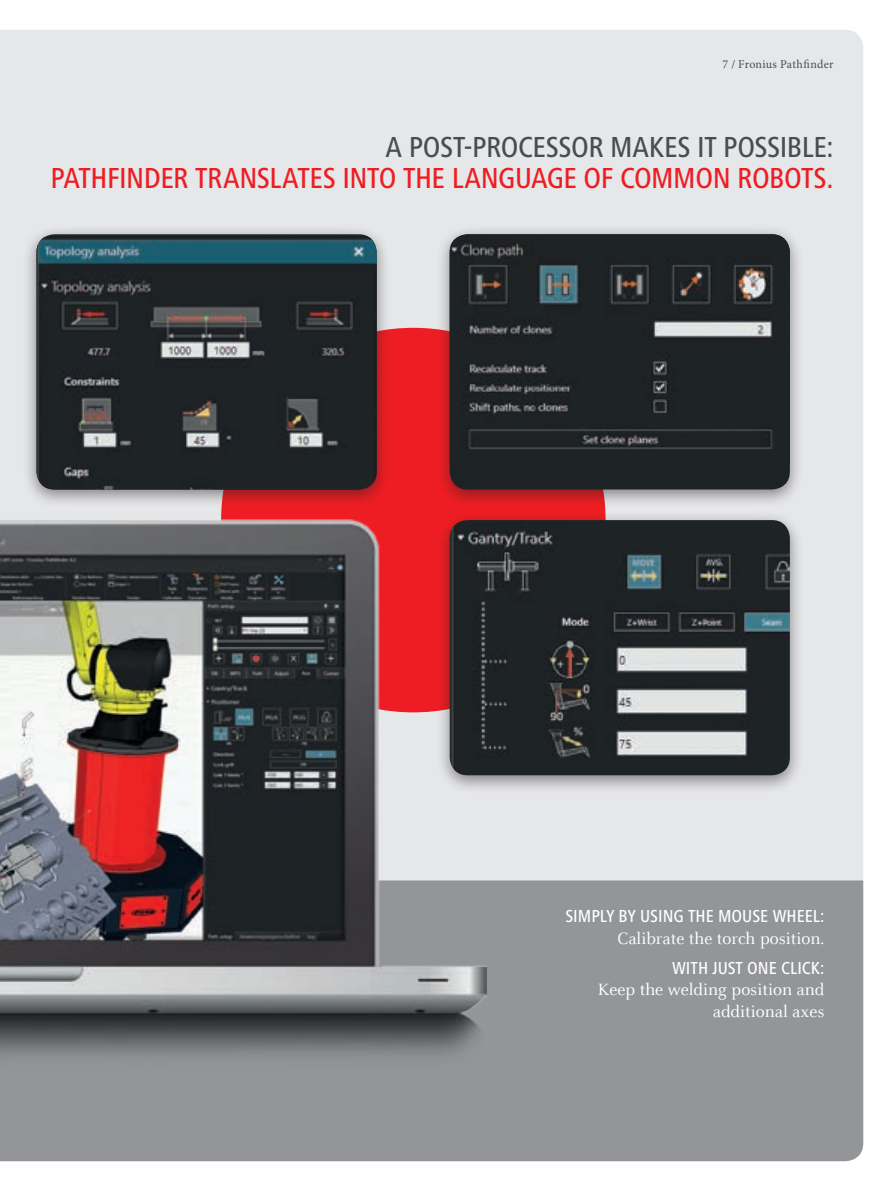
<style>
.page{position:relative;width:893px;height:1191px;background:#fff}
.page>*{position:absolute;margin:0;border:0;box-sizing:border-box;transform-origin:0 0}
.t1{font:500 condensed 30px "Frutiger Next LTW1 G";letter-spacing:-.015em;color:#ee1d23}
.t2{font:500 condensed 30px "Frutiger Next LTW1 G";letter-spacing:-.015em;color:#4b4c4d}
.t3{font:18px/21.6px "Celeste Offc Pro";color:#fff;text-align:right}
.t4{font:500 condensed 18px "Frutiger Next LTW1 G";color:#fff}
.t5{font:12px "Minion Pro";letter-spacing:.015em;color:#4b4c4d}
</style>
<div class="page">
<div style="left:0;top:30px;width:863px;height:850px;background:#e6e7e9"></div>
<div style="left:221px;top:328px;width:385px;height:384px;background:#ee1d23;border-radius:50%"></div>
<div style="left:435px;top:224px;width:369px;height:284px;background:#231f20;opacity:.5"></div>
<div style="left:450px;top:234px;width:340px;height:255px;background:#1d2225;border-radius:18px"></div>
<img style="left:450px;top:234px;width:340px;height:215px">
<div style="left:22px;top:224px;width:369px;height:284px;background:#231f20;opacity:.5"></div>
<img style="left:36px;top:237px;width:341px;height:252px">
<div style="left:435px;top:510px;width:369px;height:283px;background:#231f20;opacity:.5"></div>
<img style="left:486px;top:520px;width:304px;height:255px">
<div style="left:0;top:880px;width:863px;height:281px;background:#939598"></div>
<img style="left:0;top:518px;width:486px;height:580px">
<p class="t5" style="left:723px;top:56px;width:112px">7 / Fronius Pathfinder</p>
<h1 class="t2" style="left:386px;top:129px;width:449px">A POST-PROCESSOR MAKES IT POSSIBLE:</h1>
<h1 class="t1" style="left:51px;top:161px;width:784px">PATHFINDER TRANSLATES INTO THE LANGUAGE OF COMMON ROBOTS.</h1>
<p class="t4" style="left:565px;top:906px;width:261px">SIMPLY BY USING THE MOUSE WHEEL:</p>
<p class="t3" style="left:618px;top:927px;width:208px">Calibrate the torch position.</p>
<p class="t4" style="left:672px;top:957px;width:154px">WITH JUST ONE CLICK:</p>
<p class="t3" style="left:598px;top:978px;width:228px">Keep the welding position and additional axes</p>
</div>
